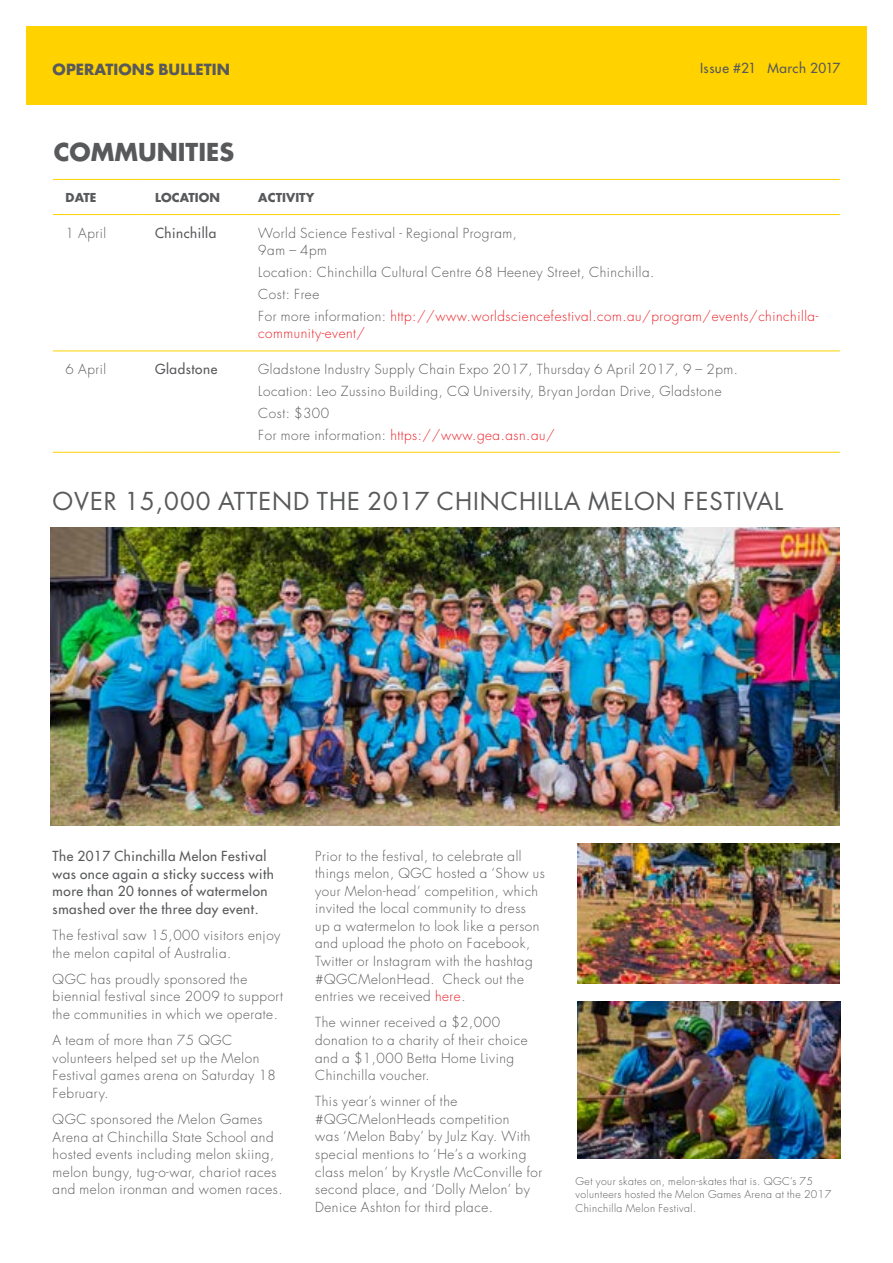
<style>
.page{position:relative;width:893px;height:1263px;background:#fff}
.page>*{position:absolute;margin:0;border:0;box-sizing:border-box;transform-origin:0 0}
.t1{font:24px "Futura";letter-spacing:.04em;color:#58595b}
.t2{font:700 24px "Futura";color:#58595b}
.t3{font:700 15px "Futura";letter-spacing:.005em;color:#58595b}
.t4{font:300 13.5px/17.5px "Futura";letter-spacing:.04em;color:#58595b}
.t5{font:13.5px/17.5px "Futura";letter-spacing:.04em;color:#58595b}
.t6{font:300 13.5px "Futura";letter-spacing:.04em;color:#ed1d24}
.t7{font:700 12px "Futura";letter-spacing:.005em;color:#58595b}
.t8{font:300 10.5px/13.2px "Futura";letter-spacing:.04em;color:#58595b}
.s1{color:#ed1d24}
</style>
<div class="page">
<hr style="left:53px;top:179px;width:89px;height:1px;background:#ffd200">
<hr style="left:142px;top:179px;width:104px;height:1px;background:#ffd200">
<hr style="left:246px;top:179px;width:594px;height:1px;background:#ffd200">
<hr style="left:53px;top:214px;width:89px;height:1px;background:#ffd200">
<hr style="left:142px;top:214px;width:104px;height:1px;background:#ffd200">
<hr style="left:246px;top:214px;width:594px;height:1px;background:#ffd200">
<hr style="left:53px;top:351px;width:89px;height:1px;background:#ffd200">
<hr style="left:142px;top:351px;width:104px;height:1px;background:#ffd200">
<hr style="left:246px;top:351px;width:594px;height:1px;background:#ffd200">
<hr style="left:53px;top:452px;width:89px;height:1px;background:#ffd200">
<hr style="left:142px;top:452px;width:104px;height:1px;background:#ffd200">
<hr style="left:246px;top:452px;width:594px;height:1px;background:#ffd200">
<img style="left:578px;top:1001px;width:262px;height:158px">
<img style="left:51px;top:527px;width:788px;height:299px">
<img style="left:578px;top:843px;width:261px;height:140px">
<div style="left:26px;top:26px;width:841px;height:79px;background:#ffd200"></div>
<p class="t3" style="left:53px;top:59px;width:179px">OPERATIONS BULLETIN</p>
<p class="t5" style="left:700px;top:59px;width:142px">Issue #21 March 2017</p>
<h1 class="t2" style="left:54px;top:135px;width:182px">COMMUNITIES</h1>
<p class="t7" style="left:66px;top:189px;width:32px">DATE</p>
<p class="t7" style="left:155px;top:189px;width:67px">LOCATION</p>
<p class="t7" style="left:258px;top:189px;width:57px">ACTIVITY</p>
<p class="t4" style="left:66px;top:224px;width:42px">1 April</p>
<p class="t5" style="left:155px;top:224px;width:63px">Chinchilla</p>
<p class="t4" style="left:258px;top:224px;width:260px">World Science Festival - Regional Program,<br>9am – 4pm</p>
<p class="t4" style="left:258px;top:261px;width:561px;line-height:21.8px">Location: Chinchilla Cultural Centre 68 Heeney Street, Chinchilla.<br>Cost: Free<br>For more information: <span class="s1">http://www.worldsciencefestival.com.au/program/events/chinchilla-</span></p>
<p class="t6" style="left:258px;top:325px;width:108px">community-event/</p>
<p class="t4" style="left:66px;top:361px;width:42px">6 April</p>
<p class="t5" style="left:155px;top:361px;width:64px">Gladstone</p>
<p class="t4" style="left:258px;top:358px;width:481px;line-height:21.8px">Gladstone Industry Supply Chain Expo 2017, Thursday 6 April 2017, 9 – 2pm.<br>Location: Leo Zussino Building, CQ University, Bryan Jordan Drive, Gladstone Cost: $300<br>For more information: <span class="s1">https://www.gea.asn.au/</span></p>
<h1 class="t1" style="left:53px;top:485px;width:732px">OVER 15,000 ATTEND THE 2017 CHINCHILLA MELON FESTIVAL</h1>
<p class="t5" style="left:53px;top:847px;width:223px">The 2017 Chinchilla Melon Festival was once again a sticky success with more than 20 tonnes of watermelon smashed over the three day event.</p>
<p class="t4" style="left:53px;top:926px;width:229px">The festival saw 15,000 visitors enjoy the melon capital of Australia.</p>
<p class="t4" style="left:53px;top:970px;width:232px">QGC has proudly sponsored the biennial festival since 2009 to support the communities in which we operate.</p>
<p class="t4" style="left:53px;top:1032px;width:225px">A team of more than 75 QGC volunteers helped set up the Melon<br>Festival games arena on Saturday 18<br>February.</p>
<p class="t4" style="left:53px;top:1111px;width:231px">QGC sponsored the Melon Games Arena at Chinchilla State School and hosted events including melon skiing, melon bungy, tug-o-war, chariot races and melon ironman and women races.</p>
<p class="t4" style="left:315px;top:847px;width:231px">Prior to the festival, to celebrate all things melon, QGC hosted a ‘Show us your Melon-head’ competition, which invited the local community to dress<br>up a watermelon to look like a person and upload the photo on Facebook, Twitter or Instagram with the hashtag #QGCMelonHead. Check out the entries we received <span class="s1">here</span>.</p>
<p class="t4" style="left:315px;top:1014px;width:214px">The winner received a $2,000 donation to a charity of their choice and a $1,000 Betta Home Living<br>Chinchilla voucher.</p>
<p class="t4" style="left:315px;top:1093px;width:228px">This year’s winner of the #QGCMelonHeads competition<br>was ‘Melon Baby’ by Julz Kay. With special mentions to ‘He’s a working class melon’ by Krystle McConville for second place, and ‘Dolly Melon’ by<br>Denice Ashton for third place.</p>
<p class="t8" style="left:576px;top:1175px;width:257px">Get your skates on, melon-skates that is. QGC’s 75 volunteers hosted the Melon Games Arena at the 2017<br>Chinchilla Melon Festival.</p>
</div>
